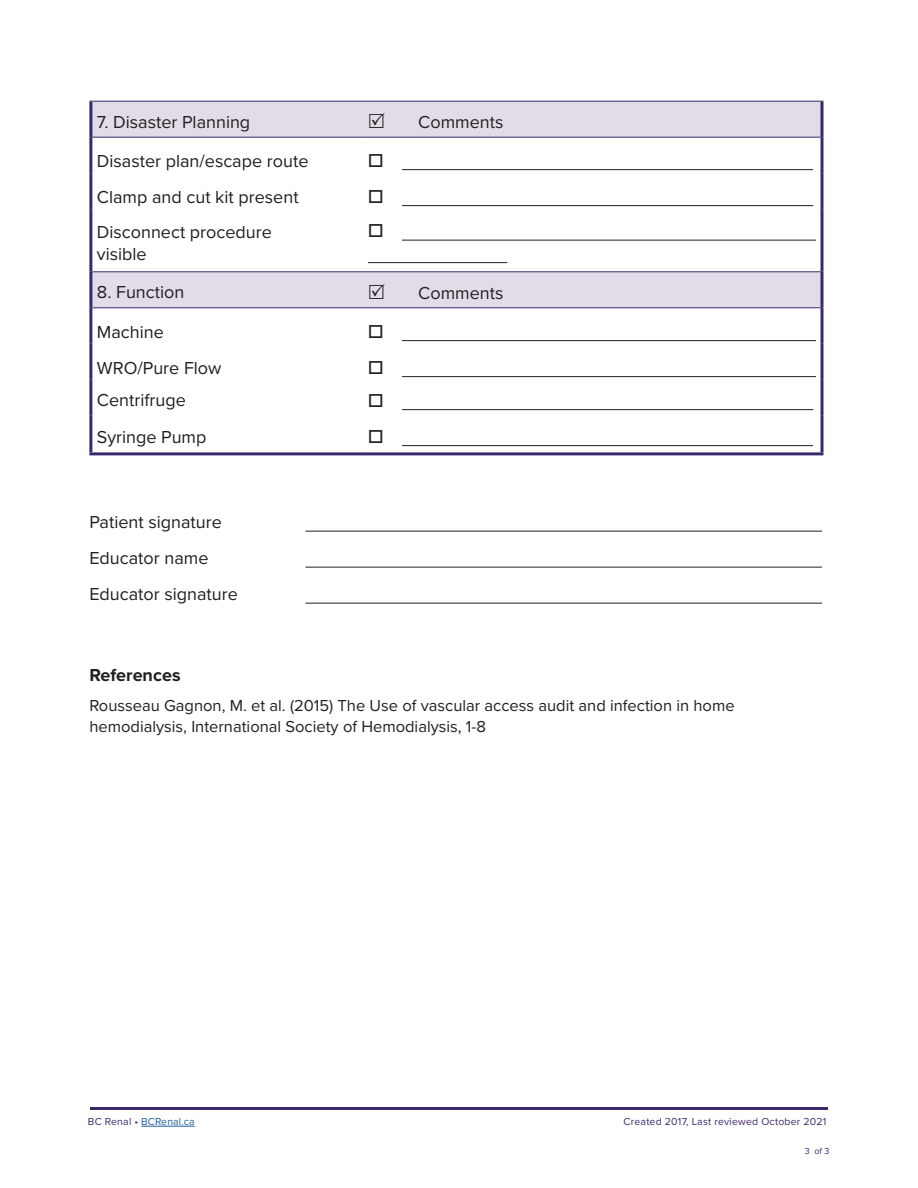
<style>
.page{position:relative;width:918px;height:1188px;background:#fff}
.page>*{position:absolute;margin:0;border:0;box-sizing:border-box;transform-origin:0 0}
.t1{font:18px/21.6px "Proxima Nova";color:#231f20}
.t2{font:700 18px "Proxima Nova";color:#231f20}
.t3{font:16.5px/21px "Proxima Nova";color:#231f20}
.t4{font:10.5px "Proxima Nova";letter-spacing:.02em;color:#3d296b}
.t5{font:10.5px "Proxima Nova";letter-spacing:.01em;color:#215e9e}
.t6{font:9px "Proxima Nova";color:#3b286a}
.s1{color:#3d296b}
</style>
<div class="page">
<hr style="left:305px;top:531px;width:517px;height:1px;background:#231f20">
<hr style="left:305px;top:567px;width:517px;height:1px;background:#231f20">
<hr style="left:305px;top:603px;width:517px;height:1px;background:#231f20">
<svg style="left:92px;top:102px;width:728px;height:205px"></svg>
<hr style="left:89px;top:102px;width:3px;height:35px;background:#3b286a">
<svg style="left:820px;top:102px;width:4px;height:35px"></svg>
<hr style="left:89px;top:137px;width:3px;height:36px;background:#3b286a">
<svg style="left:820px;top:137px;width:4px;height:36px"></svg>
<hr style="left:89px;top:173px;width:3px;height:36px;background:#3b286a">
<svg style="left:820px;top:173px;width:4px;height:36px"></svg>
<hr style="left:89px;top:209px;width:3px;height:63px;background:#3b286a">
<svg style="left:820px;top:209px;width:4px;height:63px"></svg>
<hr style="left:89px;top:272px;width:3px;height:36px;background:#3b286a">
<svg style="left:820px;top:272px;width:4px;height:36px"></svg>
<hr style="left:89px;top:308px;width:3px;height:36px;background:#3b286a">
<svg style="left:820px;top:308px;width:4px;height:36px"></svg>
<hr style="left:89px;top:344px;width:3px;height:36px;background:#3b286a">
<svg style="left:820px;top:344px;width:4px;height:36px"></svg>
<hr style="left:89px;top:380px;width:3px;height:36px;background:#3b286a">
<svg style="left:820px;top:380px;width:4px;height:36px"></svg>
<hr style="left:89px;top:416px;width:3px;height:36px;background:#3b286a">
<svg style="left:820px;top:416px;width:4px;height:36px"></svg>
<hr style="left:89px;top:452px;width:273px;height:3px;background:#3b286a">
<hr style="left:362px;top:452px;width:462px;height:3px;background:#3b286a">
<hr style="left:89px;top:101px;width:273px;height:1px;background:#3b286a">
<hr style="left:362px;top:101px;width:462px;height:1px;background:#3b286a">
<hr style="left:92px;top:137px;width:270px;height:1px;background:#3b286a">
<hr style="left:362px;top:137px;width:459px;height:1px;background:#3b286a">
<hr style="left:92px;top:271px;width:270px;height:1px;background:#3b286a">
<hr style="left:362px;top:271px;width:459px;height:1px;background:#3b286a">
<hr style="left:92px;top:307px;width:270px;height:1px;background:#3b286a">
<hr style="left:362px;top:307px;width:459px;height:1px;background:#3b286a">
<hr style="left:402px;top:169px;width:411px;height:1px;background:#231f20">
<hr style="left:402px;top:205px;width:411px;height:1px;background:#231f20">
<hr style="left:402px;top:240px;width:414px;height:1px;background:#231f20">
<hr style="left:368px;top:262px;width:139px;height:1px;background:#231f20">
<hr style="left:402px;top:340px;width:414px;height:1px;background:#231f20">
<hr style="left:402px;top:376px;width:414px;height:1px;background:#231f20">
<hr style="left:402px;top:409px;width:411px;height:1px;background:#231f20">
<hr style="left:402px;top:445px;width:411px;height:1px;background:#231f20">
<hr style="left:90px;top:1107px;width:738px;height:2px;background:#3b286a">
<hr style="left:141px;top:1126px;width:54px;height:1px;background:#215e9e">
<svg style="left:370px;top:113px;width:15px;height:15px"></svg>
<svg style="left:370px;top:284px;width:15px;height:15px"></svg>
<svg style="left:369px;top:154px;width:13px;height:13px"></svg>
<svg style="left:369px;top:190px;width:13px;height:13px"></svg>
<svg style="left:369px;top:224px;width:13px;height:13px"></svg>
<p class="t1" style="left:97px;top:110px;width:155px">7. Disaster Planning</p>
<p class="t1" style="left:418px;top:111px;width:87px">Comments</p>
<p class="t1" style="left:97px;top:150px;width:213px">Disaster plan/escape route</p>
<p class="t1" style="left:97px;top:186px;width:203px">Clamp and cut kit present</p>
<p class="t1" style="left:97px;top:221px;width:176px">Disconnect procedure visible</p>
<p class="t1" style="left:97px;top:281px;width:89px">8. Function</p>
<p class="t1" style="left:418px;top:281px;width:87px">Comments</p>
<p class="t1" style="left:97px;top:320px;width:68px">Machine</p>
<p class="t1" style="left:97px;top:356px;width:126px">WRO/Pure Flow</p>
<p class="t1" style="left:97px;top:389px;width:90px">Centrifruge</p>
<p class="t1" style="left:97px;top:426px;width:111px">Syringe Pump</p>
<p class="t1" style="left:89px;top:511px;width:134px">Patient signature</p>
<p class="t1" style="left:89px;top:547px;width:121px">Educator name</p>
<p class="t1" style="left:89px;top:583px;width:150px">Educator signature</p>
<p class="t2" style="left:89px;top:662px;width:93px">References</p>
<p class="t3" style="left:89px;top:695px;width:647px">Rousseau Gagnon, M. et al. (2015) The Use of vascular access audit and infection in home hemodialysis, International Society of Hemodialysis, 1-8</p>
<p class="t5" style="left:88px;top:1113px;width:108px"><span class="s1">BC Renal •</span> BCRenal.ca</p>
<p class="t4" style="left:624px;top:1113px;width:204px">Created 2017, Last reviewed October 2021</p>
<p class="t6" style="left:805px;top:1145px;width:26px">3 of 3</p>
</div>
